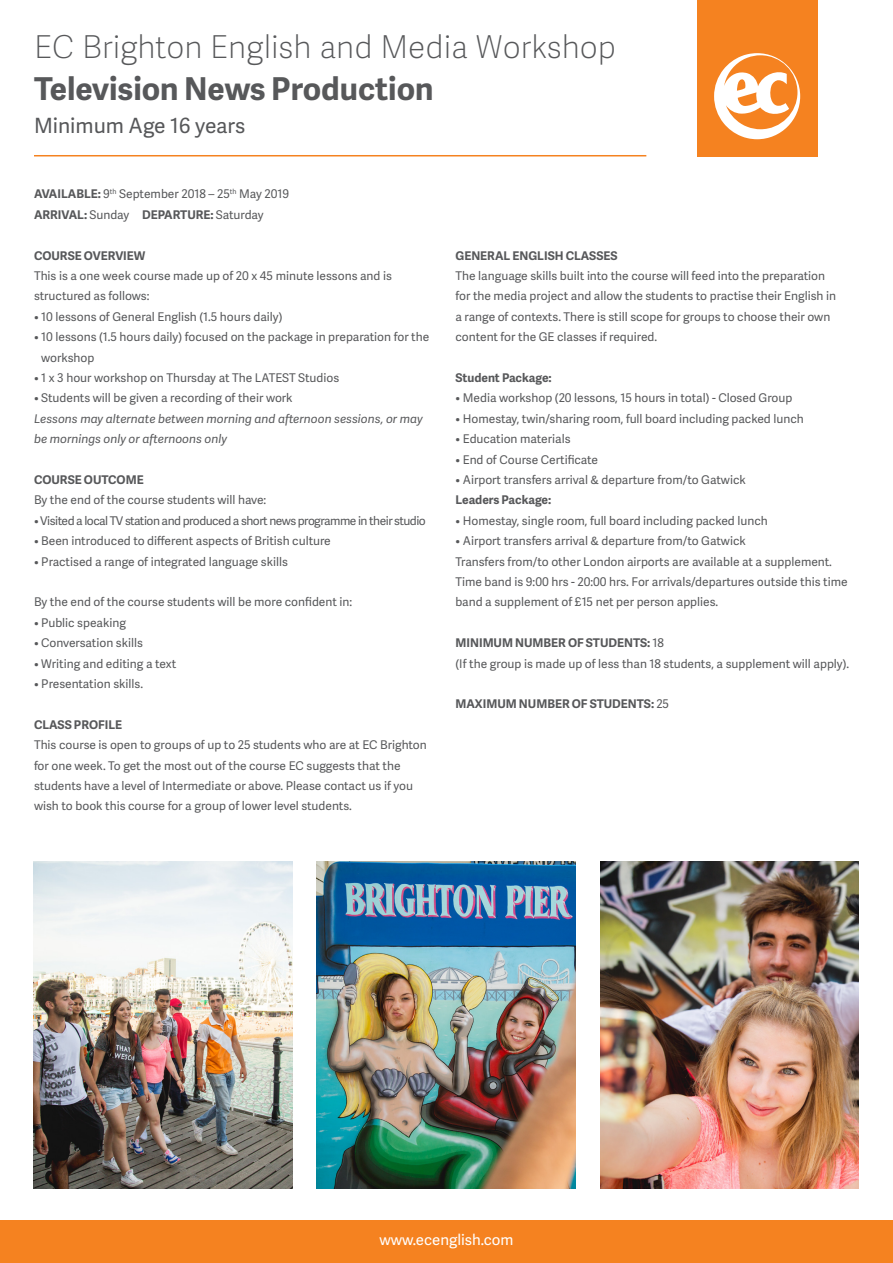
<style>
.page{position:relative;width:893px;height:1263px;background:#fff}
.page>*{position:absolute;margin:0;border:0;box-sizing:border-box;transform-origin:0 0}
.t1{font:100 31.5px "Adelle Sans";color:#57585a}
.t2{font:700 31.5px "Adelle Sans";color:#57585a}
.t3{font:21px "Adelle Sans";color:#57585a}
.t4{font:15px "Adelle Sans";color:#fff}
.t5{font:12px/20.4px "Adelle Sans";color:#57585a}
.t6{font:700 12px "Adelle Sans";color:#57585a}
.t7{font:italic 12px/20.4px "Adelle Sans";color:#57585a}
.t8{font:12px "Adelle Sans";letter-spacing:-.04em;color:#57585a}
.s1{font-weight:700}
.s2{font-weight:400}
</style>
<div class="page">
<img style="left:34px;top:861px;width:258px;height:327px">
<div style="left:697px;top:0;width:120px;height:156px;background:#f58220"></div>
<svg style="left:714px;top:53px;width:86px;height:86px"></svg>
<img style="left:600px;top:861px;width:259px;height:327px">
<img style="left:317px;top:861px;width:259px;height:327px">
<div style="left:0;top:1220px;width:893px;height:43px;background:#f58220"></div>
<hr style="left:34px;top:155px;width:612px;height:1px;background:#f58220">
<p class="t1" style="left:34px;top:24px;width:584px">EC Brighton English and Media Workshop</p>
<p class="t2" style="left:34px;top:65px;width:401px">Television News Production</p>
<p class="t3" style="left:34px;top:110px;width:213px">Minimum Age 16 years</p>
<p class="t5" style="left:34px;top:183px;width:257px"><span class="s1">AVAILABLE:</span> 9<sup>th</sup> September 2018 – 25<sup>th</sup> May 2019</p>
<p class="t6" style="left:34px;top:206px;width:231px">ARRIVAL: <span class="s2">Sunday</span> DEPARTURE: <span class="s2">Saturday</span></p>
<p class="t6" style="left:34px;top:246px;width:113px">COURSE OVERVIEW</p>
<p class="t5" style="left:34px;top:265px;width:359px">This is a one week course made up of 20 x 45 minute lessons and is structured as follows:</p>
<p class="t5" style="left:34px;top:306px;width:250px">• 10 lessons of General English (1.5 hours daily)</p>
<p class="t5" style="left:41px;top:326px;width:390px;text-indent:-7px">• 10 lessons (1.5 hours daily) focused on the package in preparation for the workshop</p>
<p class="t5" style="left:34px;top:367px;width:307px">• 1 x 3 hour workshop on Thursday at The LATEST Studios</p>
<p class="t5" style="left:34px;top:387px;width:260px">• Students will be given a recording of their work</p>
<p class="t7" style="left:34px;top:408px;width:390px">Lessons may alternate between morning and afternoon sessions, or may be mornings only or afternoons only</p>
<p class="t6" style="left:34px;top:471px;width:111px">COURSE OUTCOME</p>
<p class="t5" style="left:34px;top:489px;width:234px">By the end of the course students will have:</p>
<p class="t8" style="left:34px;top:512px;width:393px">• Visited a local TV station and produced a short news programme in their studio</p>
<p class="t5" style="left:34px;top:530px;width:298px">• Been introduced to different aspects of British culture</p>
<p class="t5" style="left:34px;top:551px;width:255px">• Practised a range of integrated language skills</p>
<p class="t5" style="left:34px;top:591px;width:320px">By the end of the course students will be more confident in:</p>
<p class="t5" style="left:34px;top:612px;width:93px">• Public speaking</p>
<p class="t5" style="left:34px;top:632px;width:110px">• Conversation skills</p>
<p class="t5" style="left:34px;top:653px;width:144px">• Writing and editing a text</p>
<p class="t5" style="left:34px;top:673px;width:111px">• Presentation skills.</p>
<p class="t6" style="left:34px;top:716px;width:90px">CLASS PROFILE</p>
<p class="t5" style="left:34px;top:734px;width:394px">This course is open to groups of up to 25 students who are at EC Brighton for one week. To get the most out of the course EC suggests that the students have a level of Intermediate or above. Please contact us if you wish to book this course for a group of lower level students.</p>
<p class="t6" style="left:455px;top:246px;width:164px">GENERAL ENGLISH CLASSES</p>
<p class="t5" style="left:455px;top:265px;width:382px">The language skills built into the course will feed into the preparation for the media project and allow the students to practise their English in a range of contexts. There is still scope for groups to choose their own content for the GE classes if required.</p>
<p class="t6" style="left:455px;top:369px;width:98px">Student Package:</p>
<p class="t5" style="left:455px;top:387px;width:338px">• Media workshop (20 lessons, 15 hours in total) - Closed Group</p>
<p class="t5" style="left:455px;top:408px;width:350px">• Homestay, twin/sharing room, full board including packed lunch</p>
<p class="t5" style="left:455px;top:428px;width:117px">• Education materials</p>
<p class="t5" style="left:455px;top:449px;width:144px">• End of Course Certificate</p>
<p class="t5" style="left:455px;top:469px;width:292px">• Airport transfers arrival &amp; departure from/to Gatwick</p>
<p class="t6" style="left:455px;top:491px;width:97px">Leaders Package:</p>
<p class="t5" style="left:455px;top:510px;width:314px">• Homestay, single room, full board including packed lunch</p>
<p class="t5" style="left:455px;top:530px;width:292px">• Airport transfers arrival &amp; departure from/to Gatwick</p>
<p class="t5" style="left:455px;top:551px;width:378px">Transfers from/to other London airports are available at a supplement.</p>
<p class="t5" style="left:455px;top:571px;width:394px">Time band is 9:00 hrs - 20:00 hrs. For arrivals/departures outside this time band a supplement of £15 net per person applies.</p>
<p class="t6" style="left:455px;top:634px;width:210px">MINIMUM NUMBER OF STUDENTS: <span class="s2">18</span></p>
<p class="t5" style="left:455px;top:653px;width:395px">(If the group is made up of less than 18 students, a supplement will apply).</p>
<p class="t6" style="left:455px;top:695px;width:215px">MAXIMUM NUMBER OF STUDENTS: <span class="s2">25</span></p>
<p class="t4" style="left:379px;top:1228px;width:136px">www.ecenglish.com</p>
</div>
